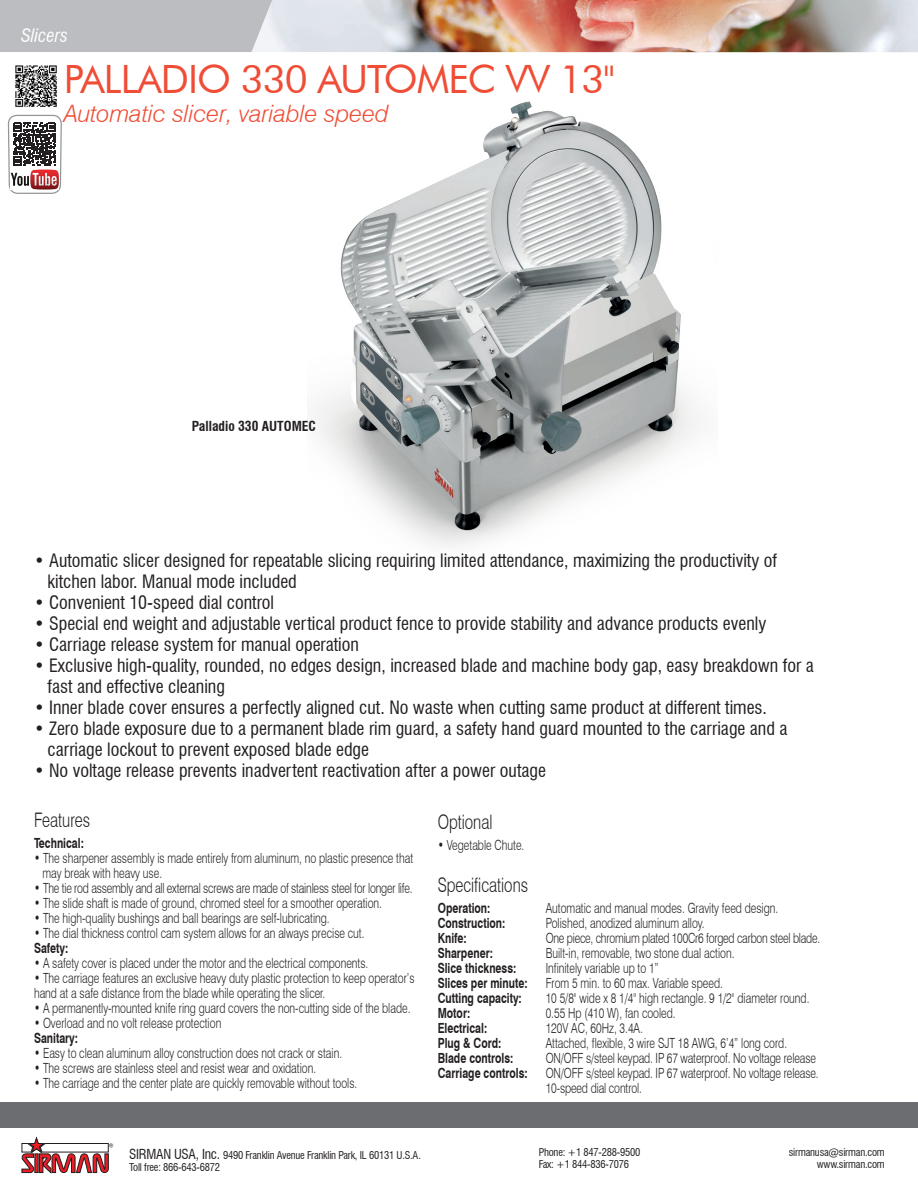
<style>
.page{position:relative;width:918px;height:1188px;background:#fff}
.page>*{position:absolute;margin:0;border:0;box-sizing:border-box;transform-origin:0 0}
.Titolo_pagina{font:39px "Futura BT";letter-spacing:-.025em;color:#ef4d35}
.Lang2{font:italic 300 24px "Swiss 721 BT";color:#ef4d35}
.testo2_pagina{font:300 19.95px "Swiss 721 BT";color:#231f20;scale:.75 1}
.titolo_testo2{font:300 19.95px "Swiss 721 BT";color:#231f20;scale:.75 1}
.testo1_pagina_macchi{font:condensed 18px "Swiss 721 BT";color:#231f20}
.t1{font:italic condensed 18px "Swiss 721 BT";color:#fff}
.testo2_pagina-2{font:300 13.95px/15px "Swiss 721 BT";color:#231f20;scale:.75 1}
.testo2_pagina-3{font:700 13.95px "Swiss 721 BT";color:#231f20;scale:.75 1}
.testo2_pagina-4{font:300 13.95px "Swiss 721 BT";letter-spacing:-.02em;color:#231f20;scale:.75 1}
.didascalie_macchine{font:700 condensed 13.5px "Swiss 721 BT";color:#231f20}
.testo2_pagina-5{font:condensed 10.5px "Swiss 721 BT";letter-spacing:-.02em;color:#231f20}
.s1{font-size:13.5px}
</style>
<div class="page">
<div style="left:0;top:1103px;width:918px;height:25px;background:#6c6d70"></div>
<img style="left:288px;top:0;width:630px;height:52px">
<svg style="left:0;top:0;width:288px;height:194px"></svg>
<img style="left:314px;top:101px;width:384px;height:445px">
<img style="left:8px;top:58px;width:55px;height:55px">
<svg style="left:22px;top:1137px;width:91px;height:36px"></svg>
<p class="t1" style="left:21px;top:25px;width:48px">Slicers</p>
<p class="Titolo_pagina" style="left:64px;top:56px;width:553px">PALLADIO 330 AUTOMEC VV 13"</p>
<p class="Lang2" style="left:64px;top:99px;width:327px">Automatic slicer, variable speed</p>
<p class="didascalie_macchine" style="left:192px;top:418px;width:126px">Palladio 330 AUTOMEC</p>
<p class="testo1_pagina_macchi" style="left:34px;top:550px;width:745px">• Automatic slicer designed for repeatable slicing requiring limited attendance, maximizing the productivity of</p>
<p class="testo1_pagina_macchi" style="left:47px;top:571px;width:251px">kitchen labor. Manual mode included</p>
<p class="testo1_pagina_macchi" style="left:34px;top:592px;width:242px">• Convenient 10-speed dial control</p>
<p class="testo1_pagina_macchi" style="left:34px;top:613px;width:734px">• Special end weight and adjustable vertical product fence to provide stability and advance products evenly</p>
<p class="testo1_pagina_macchi" style="left:34px;top:634px;width:327px">• Carriage release system for manual operation</p>
<p class="testo1_pagina_macchi" style="left:34px;top:655px;width:781px">• Exclusive high-quality, rounded, no edges design, increased blade and machine body gap, easy breakdown for a</p>
<p class="testo1_pagina_macchi" style="left:47px;top:676px;width:179px">fast and effective cleaning</p>
<p class="testo1_pagina_macchi" style="left:34px;top:697px;width:735px">• Inner blade cover ensures a perfectly aligned cut. No waste when cutting same product at different times.</p>
<p class="testo1_pagina_macchi" style="left:34px;top:718px;width:755px">• Zero blade exposure due to a permanent blade rim guard, a safety hand guard mounted to the carriage and a</p>
<p class="testo1_pagina_macchi" style="left:47px;top:739px;width:323px">carriage lockout to prevent exposed blade edge</p>
<p class="testo1_pagina_macchi" style="left:34px;top:760px;width:513px">• No voltage release prevents inadvertent reactivation after a power outage</p>
<p class="testo2_pagina" style="left:34px;top:808px;width:77px">Features</p>
<p class="testo2_pagina-3" style="left:34px;top:835px;width:68px">Technical:</p>
<p class="testo2_pagina-2" style="left:34px;top:851px;width:507px">• The sharpener assembly is made entirely from aluminum, no plastic presence that</p>
<p class="testo2_pagina-2" style="left:42px;top:866px;width:161px">may break with heavy use.</p>
<p class="testo2_pagina-4" style="left:34px;top:880px;width:506px">• The tie rod assembly and all external screws are made of stainless steel for longer life.</p>
<p class="testo2_pagina-2" style="left:34px;top:896px;width:466px">• The slide shaft is made of ground, chromed steel for a smoother operation.</p>
<p class="testo2_pagina-2" style="left:34px;top:911px;width:396px">• The high-quality bushings and ball bearings are self-lubricating.</p>
<p class="testo2_pagina-2" style="left:34px;top:926px;width:442px">• The dial thickness control cam system allows for an always precise cut.</p>
<p class="testo2_pagina-3" style="left:34px;top:940px;width:47px">Safety:</p>
<p class="testo2_pagina-2" style="left:34px;top:956px;width:447px">• A safety cover is placed under the motor and the electrical components.</p>
<p class="testo2_pagina-2" style="left:34px;top:971px;width:509px">• The carriage features an exclusive heavy duty plastic protection to keep operator’s hand at a safe distance from the blade while operating the slicer.</p>
<p class="testo2_pagina-2" style="left:34px;top:1001px;width:504px">• A permanently-mounted knife ring guard covers the non-cutting side of the blade.</p>
<p class="testo2_pagina-2" style="left:34px;top:1016px;width:251px">• Overload and no volt release protection</p>
<p class="testo2_pagina-3" style="left:34px;top:1030px;width:60px">Sanitary:</p>
<p class="testo2_pagina-2" style="left:34px;top:1046px;width:412px">• Easy to clean aluminum alloy construction does not crack or stain.</p>
<p class="testo2_pagina-2" style="left:34px;top:1061px;width:378px">• The screws are stainless steel and resist wear and oxidation.</p>
<p class="testo2_pagina-2" style="left:34px;top:1076px;width:433px">• The carriage and the center plate are quickly removable without tools.</p>
<p class="testo2_pagina" style="left:438px;top:809px;width:75px">Optional</p>
<p class="testo2_pagina-2" style="left:438px;top:837px;width:117px">• Vegetable Chute.</p>
<p class="titolo_testo2" style="left:438px;top:873px;width:122px">Specifications</p>
<p class="testo2_pagina-3" style="left:438px;top:899px;width:72px">Operation:</p>
<p class="testo2_pagina-2" style="left:546px;top:900px;width:312px">Automatic and manual modes. Gravity feed design.</p>
<p class="testo2_pagina-3" style="left:438px;top:914px;width:92px">Construction:</p>
<p class="testo2_pagina-2" style="left:546px;top:915px;width:214px">Polished, anodized aluminum alloy.</p>
<p class="testo2_pagina-3" style="left:438px;top:929px;width:40px">Knife:</p>
<p class="testo2_pagina-4" style="left:546px;top:929px;width:368px">One piece, chromium plated 100Cr6 forged carbon steel blade.</p>
<p class="testo2_pagina-3" style="left:438px;top:944px;width:75px">Sharpener:</p>
<p class="testo2_pagina-2" style="left:546px;top:945px;width:253px">Built-in, removable, two stone dual action.</p>
<p class="testo2_pagina-3" style="left:438px;top:959px;width:106px">Slice thickness:</p>
<p class="testo2_pagina-2" style="left:546px;top:960px;width:152px">Infinitely variable up to 1”</p>
<p class="testo2_pagina-3" style="left:438px;top:974px;width:121px">Slices per minute:</p>
<p class="testo2_pagina-2" style="left:546px;top:975px;width:238px">From 5 min. to 60 max. Variable speed.</p>
<p class="testo2_pagina-3" style="left:438px;top:989px;width:114px">Cutting capacity:</p>
<p class="testo2_pagina-2" style="left:546px;top:990px;width:353px">10 5/8" wide x 8 1/4" high rectangle. 9 1/2" diameter round.</p>
<p class="testo2_pagina-3" style="left:438px;top:1004px;width:45px">Motor:</p>
<p class="testo2_pagina-2" style="left:546px;top:1005px;width:175px">0.55 Hp (410 W), fan cooled.</p>
<p class="testo2_pagina-3" style="left:438px;top:1019px;width:68px">Electrical:</p>
<p class="testo2_pagina-2" style="left:546px;top:1020px;width:131px">120V AC, 60Hz, 3.4A.</p>
<p class="testo2_pagina-3" style="left:438px;top:1034px;width:87px">Plug &amp; Cord:</p>
<p class="testo2_pagina-2" style="left:546px;top:1035px;width:323px">Attached, flexible, 3 wire SJT 18 AWG, 6’4” long cord.</p>
<p class="testo2_pagina-3" style="left:438px;top:1049px;width:102px">Blade controls:</p>
<p class="testo2_pagina-2" style="left:546px;top:1050px;width:362px">ON/OFF s/steel keypad. IP 67 waterproof. No voltage release</p>
<p class="testo2_pagina-3" style="left:438px;top:1064px;width:121px">Carriage controls:</p>
<p class="testo2_pagina-2" style="left:546px;top:1065px;width:365px">ON/OFF s/steel keypad. IP 67 waterproof. No voltage release.</p>
<p class="testo2_pagina-2" style="left:546px;top:1080px;width:130px">10-speed dial control.</p>
<p class="testo2_pagina-5" style="left:129px;top:1149px;width:293px"><span class="s1">SIRMAN USA, Inc.</span> 9490 Franklin Avenue Franklin Park, IL 60131 U.S.A.</p>
<p class="testo2_pagina-5" style="left:129px;top:1161px;width:92px">Toll free: 866-643-6872</p>
<p class="testo2_pagina-5" style="left:539px;top:1146px;width:103px">Phone: +1 847-288-9500</p>
<p class="testo2_pagina-5" style="left:539px;top:1158px;width:92px">Fax: +1 844-836-7076</p>
<p class="testo2_pagina-5" style="left:789px;top:1146px;width:98px">sirmanusa@sirman.com</p>
<p class="testo2_pagina-5" style="left:817px;top:1158px;width:70px">www.sirman.com</p>
</div>
